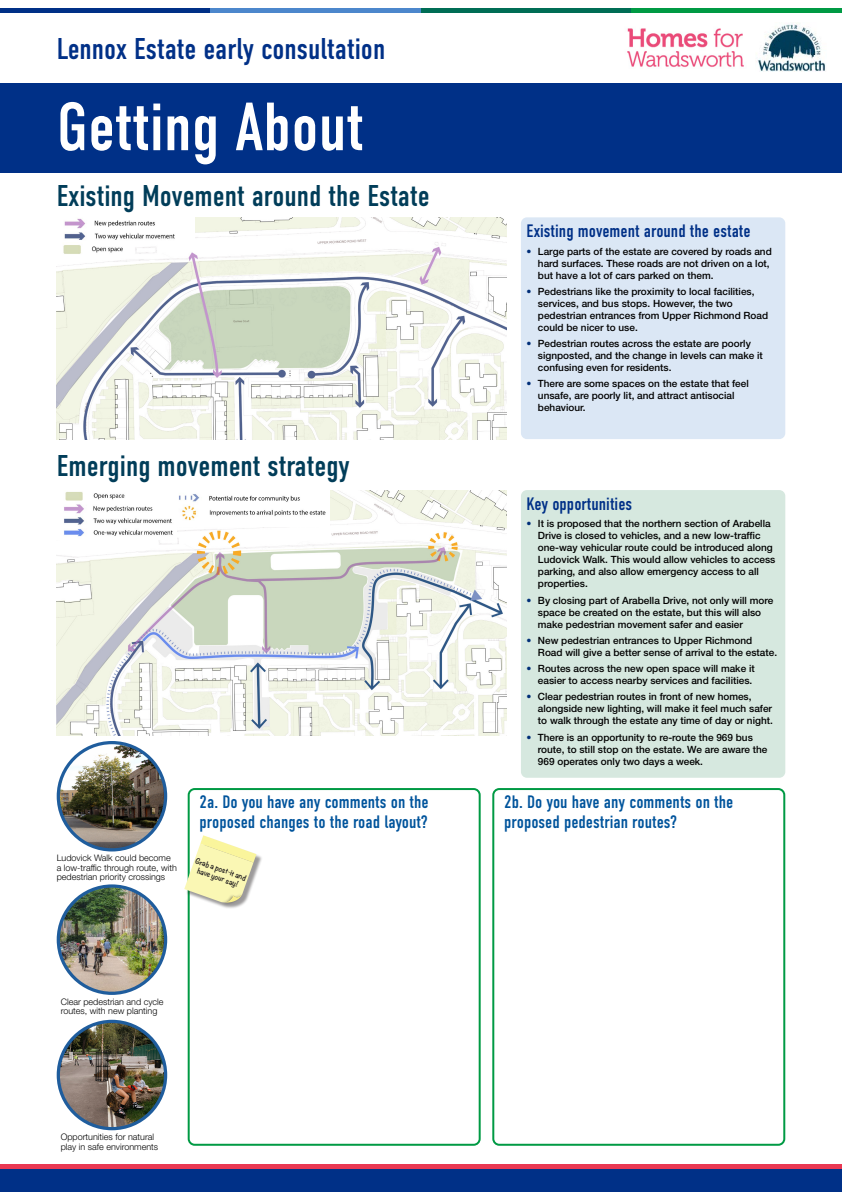
<style>
.page{position:relative;width:842px;height:1192px;background:#fff}
.page>*{position:absolute;margin:0;border:0;box-sizing:border-box;transform-origin:0 0}
.t1{font:68px "DIN Condensed";color:#fff}
.INTRO{font:30px "DIN Condensed";color:#013d59}
.t2{font:30px "DIN Condensed";color:#003087}
.HEADING_1{font:18px/20px "DIN Condensed";color:#00549c}
.HEADING_1-2{font:18px "DIN Condensed";color:#003087}
.t3{font:500 10px/12px "Helvetica Neue LT Std";color:#000}
.TABLE_BODY{font:300 9px/9.5px "Helvetica Neue LT Std";color:#000}
.t4{font:700 7px/8.4px "Noteworthy";color:#231f20;text-align:center}
.s1{color:#002e78}
</style>
<div class="page">
<img style="left:756px;top:23px;width:70px;height:49px">
<img style="left:627px;top:28px;width:117px;height:39px">
<div style="left:0;top:83px;width:842px;height:89px;background:#003087"></div>
<div style="left:0;top:1169px;width:842px;height:23px;background:#003087"></div>
<hr style="left:0;top:9px;width:211px;height:4px;background:#003087">
<hr style="left:210px;top:9px;width:211px;height:4px;background:#4c87cc">
<hr style="left:421px;top:9px;width:210px;height:4px;background:#006d55">
<hr style="left:631px;top:9px;width:211px;height:4px;background:#009a44">
<div style="left:0;top:1164px;width:842px;height:5px;background:#e93852"></div>
<img style="left:57px;top:217px;width:450px;height:222px">
<div style="left:521px;top:217px;width:264px;height:222px;background:#dbe7f5;border-radius:6px"></div>
<img style="left:57px;top:217px;width:137px;height:26px">
<div style="left:521px;top:490px;width:264px;height:288px;background:#d6e8df;border-radius:6px"></div>
<img style="left:58px;top:886px;width:108px;height:107px;border-radius:54px">
<div style="left:57px;top:884px;width:110px;height:111px;border:3px solid #1f5d9d;border-radius:50%"></div>
<img style="left:58px;top:1021px;width:108px;height:108px;border-radius:54px">
<div style="left:57px;top:1020px;width:110px;height:110px;border:3px solid #1f5d9d;border-radius:50%"></div>
<img style="left:58px;top:743px;width:108px;height:106px">
<div style="left:57px;top:741px;width:110px;height:110px;border:3px solid #1f5d9d;border-radius:50%"></div>
<img style="left:57px;top:490px;width:450px;height:245px">
<img style="left:57px;top:490px;width:119px;height:50px">
<img style="left:57px;top:243px;width:71px;height:13px">
<img style="left:176px;top:490px;width:153px;height:36px">
<div style="left:188px;top:788px;width:293px;height:358px;border:2px solid #009a44;border-radius:6px"></div>
<div style="left:492px;top:788px;width:293px;height:358px;border:2px solid #009a44;border-radius:6px"></div>
<div style="left:185px;top:836px;width:77px;height:73px;background:#231f20;opacity:.45"></div>
<div style="left:220px;top:892px;width:23px;height:13px;background:#231f20;opacity:.45"></div>
<svg style="left:184px;top:835px;width:72px;height:68px"></svg>
<h2 class="t2" style="left:57px;top:31px;width:330px">Lennox Estate early consultation</h2>
<p class="t1" style="left:57px;top:89px;width:309px">Getting About</p>
<p class="INTRO" style="left:57px;top:179px;width:374px">Existing Movement around the Estate</p>
<p class="INTRO" style="left:57px;top:449px;width:294px">Emerging movement strategy</p>
<p class="HEADING_1-2" style="left:527px;top:221px;width:226px">Existing movement around the estate</p>
<p class="t3" style="left:538px;top:245px;width:235px;text-indent:-11px"><span class="s1">•</span> Large parts of the estate are covered by roads and hard surfaces. These roads are not driven on a lot, but have a lot of cars parked on them.</p>
<p class="t3" style="left:538px;top:285px;width:232px;text-indent:-11px"><span class="s1">•</span> Pedestrians like the proximity to local facilities, services, and bus stops. However, the two pedestrian entrances from Upper Richmond Road could be nicer to use.</p>
<p class="t3" style="left:538px;top:337px;width:226px;text-indent:-11px"><span class="s1">•</span> Pedestrian routes across the estate are poorly signposted, and the change in levels can make it confusing even for residents.</p>
<p class="t3" style="left:538px;top:378px;width:212px;text-indent:-11px"><span class="s1">•</span> There are some spaces on the estate that feel unsafe, are poorly lit, and attract antisocial behaviour.</p>
<p class="HEADING_1-2" style="left:527px;top:493px;width:107px">Key opportunities</p>
<p class="t3" style="left:538px;top:518px;width:239px;text-indent:-11px"><span class="s1">•</span> It is proposed that the northern section of Arabella Drive is closed to vehicles, and a new low-traffic one-way vehicular route could be introduced along Ludovick Walk. This would allow vehicles to access parking, and also allow emergency access to all properties.</p>
<p class="t3" style="left:538px;top:594px;width:237px;text-indent:-11px"><span class="s1">•</span> By closing part of Arabella Drive, not only will more space be created on the estate, but this will also make pedestrian movement safer and easier</p>
<p class="t3" style="left:538px;top:634px;width:241px;text-indent:-11px"><span class="s1">•</span> New pedestrian entrances to Upper Richmond<br>Road will give a better sense of arrival to the estate.</p>
<p class="t3" style="left:527px;top:662px;width:230px;text-align:right"><span class="s1">•</span> Routes across the new open space will make it easier to access nearby services and facilities.</p>
<p class="t3" style="left:538px;top:691px;width:236px;text-indent:-11px"><span class="s1">•</span> Clear pedestrian routes in front of new homes, alongside new lighting, will make it feel much safer to walk through the estate any time of day or night.</p>
<p class="t3" style="left:538px;top:731px;width:231px;text-indent:-11px"><span class="s1">•</span> There is an opportunity to re-route the 969 bus route, to still stop on the estate. We are aware the<br>969 operates only two days a week.</p>
<p class="TABLE_BODY" style="left:57px;top:853px;width:122px">Ludovick Walk could become a low-traffic through route, with pedestrian priority crossings</p>
<p class="HEADING_1" style="left:200px;top:792px;width:231px">2a. Do you have any comments on the proposed changes to the road layout?</p>
<p class="HEADING_1" style="left:504px;top:792px;width:231px">2b. Do you have any comments on the proposed pedestrian routes?</p>
<p class="t4" style="left:197px;top:856px;width:55px;rotate:19deg">Grab a post-it and have your say!</p>
<p class="TABLE_BODY" style="left:61px;top:997px;width:104px">Clear pedestrian and cycle routes, with new planting</p>
<p class="TABLE_BODY" style="left:61px;top:1132px;width:99px">Opportunities for natural play in safe environments</p>
</div>
